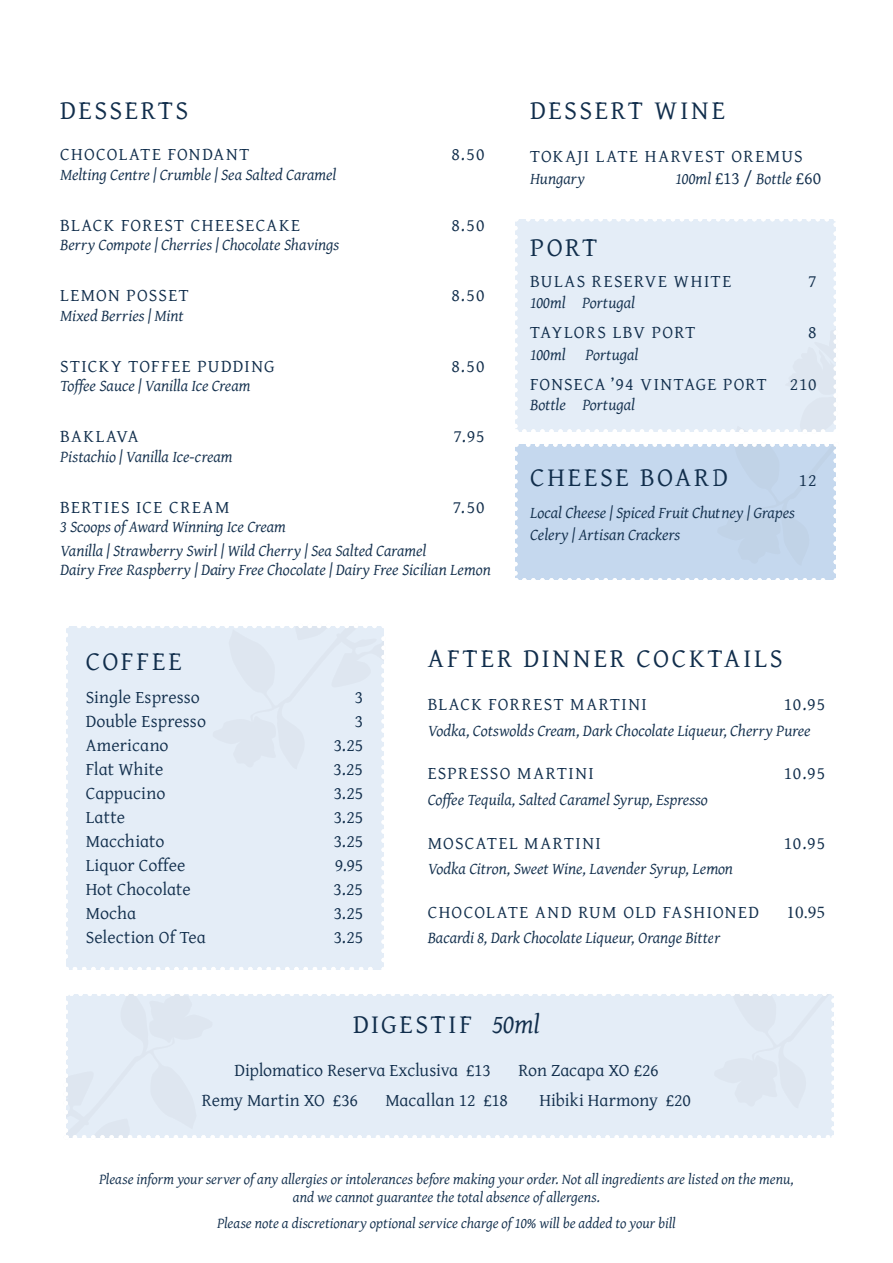
<style>
.page{position:relative;width:893px;height:1263px;background:#fff}
.page>*{position:absolute;margin:0;border:0;box-sizing:border-box;transform-origin:0 0}
.t1{font:27px "Gentium";letter-spacing:.1em;color:#112e4c}
.t2{font:18px "Gentium";letter-spacing:.045em;color:#112e4c}
.t3{font:18px "Gentium";letter-spacing:.075em;color:#112e4c}
.t4{font:18px "Gentium";letter-spacing:-.01em;color:#112e4c}
.t5{font:18px "Gentium";letter-spacing:.005em;color:#112e4c}
.t6{font:18px "Gentium";letter-spacing:.07em;color:#112e4c}
.t7{font:18px "Gentium";letter-spacing:.08em;color:#112e4c}
.t8{font:18px "Gentium";letter-spacing:.065em;color:#112e4c}
.t9{font:18px "Gentium";letter-spacing:-.005em;color:#112e4c}
.t10{font:18px "Gentium";letter-spacing:.085em;color:#112e4c}
.t11{font:18px "Gentium";letter-spacing:.01em;color:#112e4c}
.t12{font:18px "Gentium";color:#112e4c}
.t13{font:18px "Minion Pro";color:#112e4c}
.t14{font:italic 16.5px "Gentium";letter-spacing:-.005em;color:#112e4c}
.t15{font:italic 15px "Gentium";color:#112e4c}
.s1{font-style:normal;font-size:18px}
.s2{font-style:italic}
</style>
<div class="page">
<div style="left:66px;top:994px;width:768px;height:143px;background:#e4edf7"></div>
<div style="left:66px;top:626px;width:318px;height:343px;background:#e4edf7"></div>
<div style="left:515px;top:219px;width:321px;height:212px;background:#e4edf7"></div>
<div style="left:515px;top:444px;width:321px;height:136px;background:#c5d8ee"></div>
<svg style="left:515px;top:228px;width:3px;height:203px"></svg>
<svg style="left:524px;top:429px;width:312px;height:3px"></svg>
<svg style="left:833px;top:219px;width:3px;height:204px"></svg>
<svg style="left:515px;top:219px;width:312px;height:2px"></svg>
<svg style="left:515px;top:454px;width:3px;height:126px"></svg>
<svg style="left:524px;top:578px;width:312px;height:2px"></svg>
<svg style="left:833px;top:444px;width:3px;height:127px"></svg>
<svg style="left:515px;top:444px;width:312px;height:3px"></svg>
<svg style="left:66px;top:635px;width:2px;height:334px"></svg>
<svg style="left:75px;top:967px;width:309px;height:3px"></svg>
<svg style="left:381px;top:626px;width:3px;height:334px"></svg>
<svg style="left:66px;top:626px;width:309px;height:2px"></svg>
<svg style="left:66px;top:1003px;width:2px;height:134px"></svg>
<svg style="left:75px;top:1135px;width:759px;height:3px"></svg>
<svg style="left:831px;top:994px;width:3px;height:134px"></svg>
<svg style="left:66px;top:994px;width:759px;height:2px"></svg>
<p class="t1" style="left:60px;top:85px;width:130px">DESSERTS</p>
<p class="t6" style="left:60px;top:137px;width:191px">CHOCOLATE FONDANT</p>
<p class="t2" style="left:451px;top:137px;width:35px">8.50</p>
<p class="t14" style="left:60px;top:162px;width:278px">Melting Centre | Crumble | Sea Salted Caramel</p>
<p class="t6" style="left:60px;top:208px;width:241px">BLACK FOREST CHEESECAKE</p>
<p class="t2" style="left:451px;top:208px;width:35px">8.50</p>
<p class="t14" style="left:60px;top:233px;width:281px">Berry Compote | Cherries | Chocolate Shavings</p>
<p class="t8" style="left:60px;top:278px;width:130px">LEMON POSSET</p>
<p class="t2" style="left:451px;top:278px;width:35px">8.50</p>
<p class="t14" style="left:60px;top:303px;width:125px">Mixed Berries | Mint</p>
<p class="t3" style="left:60px;top:349px;width:216px">STICKY TOFFEE PUDDING</p>
<p class="t2" style="left:451px;top:349px;width:35px">8.50</p>
<p class="t14" style="left:60px;top:374px;width:192px">Toffee Sauce | Vanilla Ice Cream</p>
<p class="t3" style="left:60px;top:419px;width:80px">BAKLAVA</p>
<p class="t2" style="left:454px;top:419px;width:33px">7.95</p>
<p class="t14" style="left:60px;top:444px;width:174px">Pistachio | Vanilla Ice-cream</p>
<p class="t7" style="left:60px;top:490px;width:171px">BERTIES ICE CREAM</p>
<p class="t2" style="left:453px;top:490px;width:33px">7.50</p>
<p class="t14" style="left:60px;top:515px;width:227px">3 Scoops of Award Winning Ice Cream</p>
<p class="t14" style="left:60px;top:539px;width:368px">Vanilla | Strawberry Swirl | Wild Cherry | Sea Salted Caramel</p>
<p class="t14" style="left:60px;top:558px;width:432px">Dairy Free Raspberry | Dairy Free Chocolate | Dairy Free Sicilian Lemon</p>
<p class="t1" style="left:530px;top:85px;width:197px">DESSERT WINE</p>
<p class="t3" style="left:530px;top:139px;width:274px">TOKAJI LATE HARVEST OREMUS</p>
<p class="t14" style="left:530px;top:167px;width:56px">Hungary</p>
<p class="t14" style="left:675px;top:167px;width:147px">100ml <span class="s1">£13 /</span> Bottle <span class="s1">£60</span></p>
<p class="t1" style="left:530px;top:222px;width:69px">PORT</p>
<p class="t10" style="left:530px;top:264px;width:203px">BULAS RESERVE WHITE</p>
<p class="t2" style="left:808px;top:264px;width:10px">7</p>
<p class="t14" style="left:530px;top:291px;width:107px">100ml Portugal</p>
<p class="t2" style="left:530px;top:315px;width:167px">TAYLORS LBV PORT</p>
<p class="t2" style="left:808px;top:315px;width:10px">8</p>
<p class="t14" style="left:530px;top:343px;width:110px">100ml Portugal</p>
<p class="t8" style="left:530px;top:367px;width:238px">FONSECA ’94 VINTAGE PORT</p>
<p class="t2" style="left:790px;top:367px;width:28px">210</p>
<p class="t14" style="left:530px;top:393px;width:107px">Bottle Portugal</p>
<p class="t1" style="left:530px;top:452px;width:200px">CHEESE BOARD</p>
<p class="t2" style="left:799px;top:463px;width:19px">12</p>
<p class="t14" style="left:530px;top:501px;width:266px">Local Cheese | Spiced Fruit Chutney | Grapes</p>
<p class="t14" style="left:530px;top:523px;width:152px">Celery | Artisan Crackers</p>
<p class="t1" style="left:86px;top:636px;width:98px">COFFEE</p>
<p class="t5" style="left:86px;top:680px;width:116px">Single Espresso</p>
<p class="t2" style="left:355px;top:680px;width:10px">3</p>
<p class="t5" style="left:86px;top:704px;width:122px">Double Espresso</p>
<p class="t2" style="left:355px;top:704px;width:10px">3</p>
<p class="t5" style="left:86px;top:728px;width:84px">Americano</p>
<p class="t2" style="left:334px;top:728px;width:31px">3.25</p>
<p class="t9" style="left:86px;top:752px;width:79px">Flat White</p>
<p class="t2" style="left:333px;top:752px;width:31px">3.25</p>
<p class="t5" style="left:86px;top:776px;width:81px">Cappucino</p>
<p class="t2" style="left:334px;top:776px;width:31px">3.25</p>
<p class="t2" style="left:86px;top:800px;width:41px">Latte</p>
<p class="t2" style="left:334px;top:800px;width:31px">3.25</p>
<p class="t5" style="left:86px;top:824px;width:80px">Macchiato</p>
<p class="t2" style="left:334px;top:824px;width:31px">3.25</p>
<p class="t5" style="left:86px;top:848px;width:101px">Liquor Coffee</p>
<p class="t2" style="left:335px;top:848px;width:30px">9.95</p>
<p class="t12" style="left:86px;top:872px;width:107px">Hot Chocolate</p>
<p class="t2" style="left:333px;top:872px;width:31px">3.25</p>
<p class="t2" style="left:86px;top:896px;width:52px">Mocha</p>
<p class="t2" style="left:334px;top:896px;width:31px">3.25</p>
<p class="t11" style="left:86px;top:920px;width:122px">Selection Of Tea</p>
<p class="t2" style="left:334px;top:920px;width:31px">3.25</p>
<p class="t1" style="left:428px;top:633px;width:356px">AFTER DINNER COCKTAILS</p>
<p class="t7" style="left:428px;top:687px;width:221px">BLACK FORREST MARTINI</p>
<p class="t2" style="left:784px;top:687px;width:43px">10.95</p>
<p class="t14" style="left:428px;top:719px;width:385px">Vodka, Cotswolds Cream, Dark Chocolate Liqueur, Cherry Puree</p>
<p class="t6" style="left:428px;top:756px;width:168px">ESPRESSO MARTINI</p>
<p class="t2" style="left:784px;top:756px;width:43px">10.95</p>
<p class="t14" style="left:428px;top:788px;width:282px">Coffee Tequila, Salted Caramel Syrup, Espresso</p>
<p class="t7" style="left:428px;top:826px;width:175px">MOSCATEL MARTINI</p>
<p class="t2" style="left:784px;top:826px;width:43px">10.95</p>
<p class="t14" style="left:428px;top:857px;width:307px">Vodka Citron, Sweet Wine, Lavender Syrup, Lemon</p>
<p class="t3" style="left:428px;top:895px;width:333px">CHOCOLATE AND RUM OLD FASHIONED</p>
<p class="t13" style="left:786px;top:900px;width:40px">10.95</p>
<p class="t14" style="left:428px;top:926px;width:294px">Bacardi 8, Dark Chocolate Liqueur, Orange Bitter</p>
<p class="t1" style="left:353px;top:998px;width:188px">DIGESTIF <span class="s2">50ml</span></p>
<p class="t4" style="left:234px;top:1053px;width:258px">Diplomatico Reserva Exclusiva £13</p>
<p class="t4" style="left:518px;top:1053px;width:142px">Ron Zacapa XO £26</p>
<p class="t4" style="left:202px;top:1083px;width:157px">Remy Martin XO £36</p>
<p class="t9" style="left:385px;top:1083px;width:124px">Macallan 12 £18</p>
<p class="t4" style="left:539px;top:1083px;width:153px">Hibiki Harmony £20</p>
<p class="t15" style="left:99px;top:1168px;width:696px">Please inform your server of any allergies or intolerances before making your order. Not all ingredients are listed on the menu,</p>
<p class="t15" style="left:293px;top:1186px;width:309px">and we cannot guarantee the total absence of allergens.</p>
<p class="t15" style="left:217px;top:1213px;width:460px">Please note a discretionary optional service charge of 10% will be added to your bill</p>
</div>
